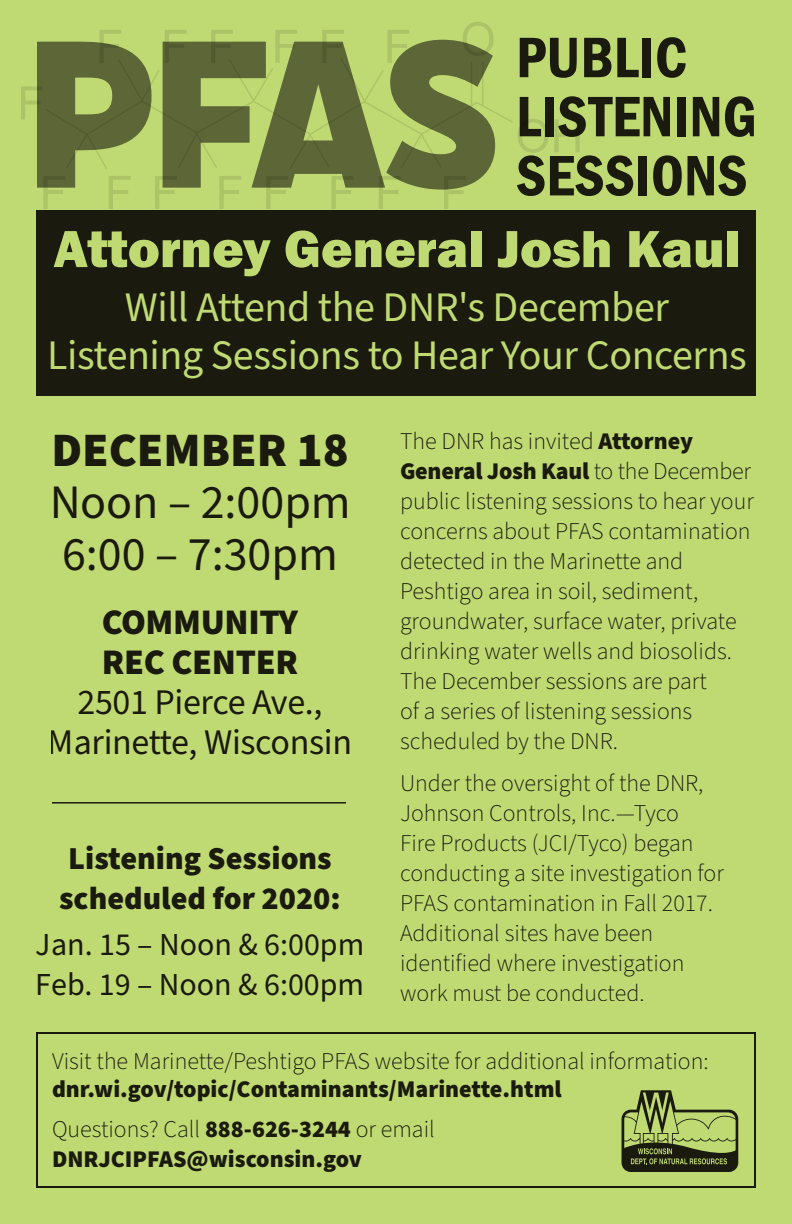
<style>
.page{position:relative;width:792px;height:1224px;background:#c0da73}
.page>*{position:absolute;margin:0;border:0;box-sizing:border-box;transform-origin:0 0}
.t1{font:600 condensed 59.2px/59.2px "Franklin Gothic";color:#231f20}
.t2{font:800 54px "Franklin Gothic";color:#c0da73}
.t3{font:48px/52px "Source Sans Pro";color:#231f20}
.t4{font:900 48px "Source Sans Pro";color:#231f20}
.t5{font:42px/48px "Source Sans Pro";letter-spacing:-.01em;color:#c0da73;text-align:center}
.t6{font:36px/40px "Source Sans Pro";letter-spacing:-.01em;color:#231f20;text-align:center}
.t7{font:900 36px/40px "Source Sans Pro";letter-spacing:-.01em;color:#231f20}
.t8{font:32px/40px "Source Sans Pro";color:#231f20}
.t9{font:900 32px/40px "Source Sans Pro";color:#231f20}
.t10{font:300 24px/30px "Source Sans Pro";color:#231f20}
.t11{font:900 24px/40px "Source Sans Pro";color:#231f20}
.s1{font-weight:900}
.s2{font-weight:300}
</style>
<div class="page">
<div style="left:36px;top:210px;width:720px;height:186px;background:#1a1a0e"></div>
<svg style="left:622px;top:1090px;width:116px;height:82px"></svg>
<svg style="left:99px;top:30px;width:22px;height:10px"></svg>
<svg style="left:165px;top:30px;width:22px;height:10px"></svg>
<svg style="left:211px;top:30px;width:22px;height:10px"></svg>
<svg style="left:275px;top:30px;width:22px;height:10px"></svg>
<svg style="left:322px;top:30px;width:22px;height:10px"></svg>
<svg style="left:388px;top:30px;width:21px;height:10px"></svg>
<svg style="left:463px;top:22px;width:31px;height:18px"></svg>
<svg style="left:518px;top:119px;width:62px;height:34px"></svg>
<svg style="left:43px;top:190px;width:20px;height:19px"></svg>
<svg style="left:21px;top:86px;width:16px;height:34px"></svg>
<svg style="left:109px;top:190px;width:19px;height:19px"></svg>
<svg style="left:155px;top:190px;width:20px;height:19px"></svg>
<svg style="left:219px;top:190px;width:20px;height:19px"></svg>
<svg style="left:266px;top:190px;width:20px;height:19px"></svg>
<svg style="left:331px;top:190px;width:20px;height:19px"></svg>
<svg style="left:379px;top:190px;width:19px;height:19px"></svg>
<svg style="left:444px;top:190px;width:20px;height:19px"></svg>
<svg style="left:37px;top:40px;width:458px;height:150px;fill:#5c6636"></svg>
<div style="left:36px;top:1032px;width:720px;height:156px;border:2px solid #231f20"></div>
<hr style="left:52px;top:802px;width:294px;height:2px;background:#231f20">
<h1 class="t1" style="left:516px;top:27px;width:242px">PUBLIC<br>LISTENING<br>SESSIONS</h1>
<h2 class="t2" style="left:53px;top:214px;width:688px">Attorney General Josh Kaul</h2>
<h3 class="t5" style="left:47px;top:284px;width:701px">Will Attend the DNR's December<br>Listening Sessions to Hear Your Concerns</h3>
<h3 class="t4" style="left:51px;top:416px;width:299px">DECEMBER 18</h3>
<h3 class="t3" style="left:49px;top:477px;width:303px">Noon – 2:00pm<br>6:00 – 7:30pm</h3>
<h3 class="t7" style="left:102px;top:602px;width:198px">COMMUNITY<br>REC CENTER</h3>
<h3 class="t6" style="left:48px;top:683px;width:306px">2501 Pierce Ave.,<br>Marinette, Wisconsin</h3>
<h3 class="t9" style="left:59px;top:839px;width:283px">Listening Sessions scheduled for 2020:</h3>
<h3 class="t8" style="left:36px;top:926px;width:330px">Jan. 15 – Noon &amp; 6:00pm<br>Feb. 19 – Noon &amp; 6:00pm</h3>
<p class="t10" style="left:400px;top:426px;width:356px">The DNR has invited <span class="s1">Attorney<br>General Josh Kaul</span> to the December public listening sessions to hear your concerns about PFAS contamination detected in the Marinette and<br>Peshtigo area in soil, sediment, groundwater, surface water, private drinking water wells and biosolids.<br>The December sessions are part<br>of a series of listening sessions scheduled by the DNR.</p>
<p class="t10" style="left:400px;top:768px;width:325px">Under the oversight of the DNR,<br>Johnson Controls, Inc.—Tyco<br>Fire Products (JCI/Tyco) began conducting a site investigation for<br>PFAS contamination in Fall 2017.<br>Additional sites have been identified where investigation work must be conducted.</p>
<p class="t10" style="left:52px;top:1046px;width:658px">Visit the Marinette/Peshtigo PFAS website for additional information:</p>
<p class="t11" style="left:52px;top:1069px;width:511px">dnr.wi.gov/topic/Contaminants/Marinette.html<br><span class="s2">Questions? Call</span> 888-626-3244 <span class="s2">or email</span></p>
<p class="t11" style="left:52px;top:1139px;width:311px">DNRJCIPFAS@wisconsin.gov</p>
</div>
